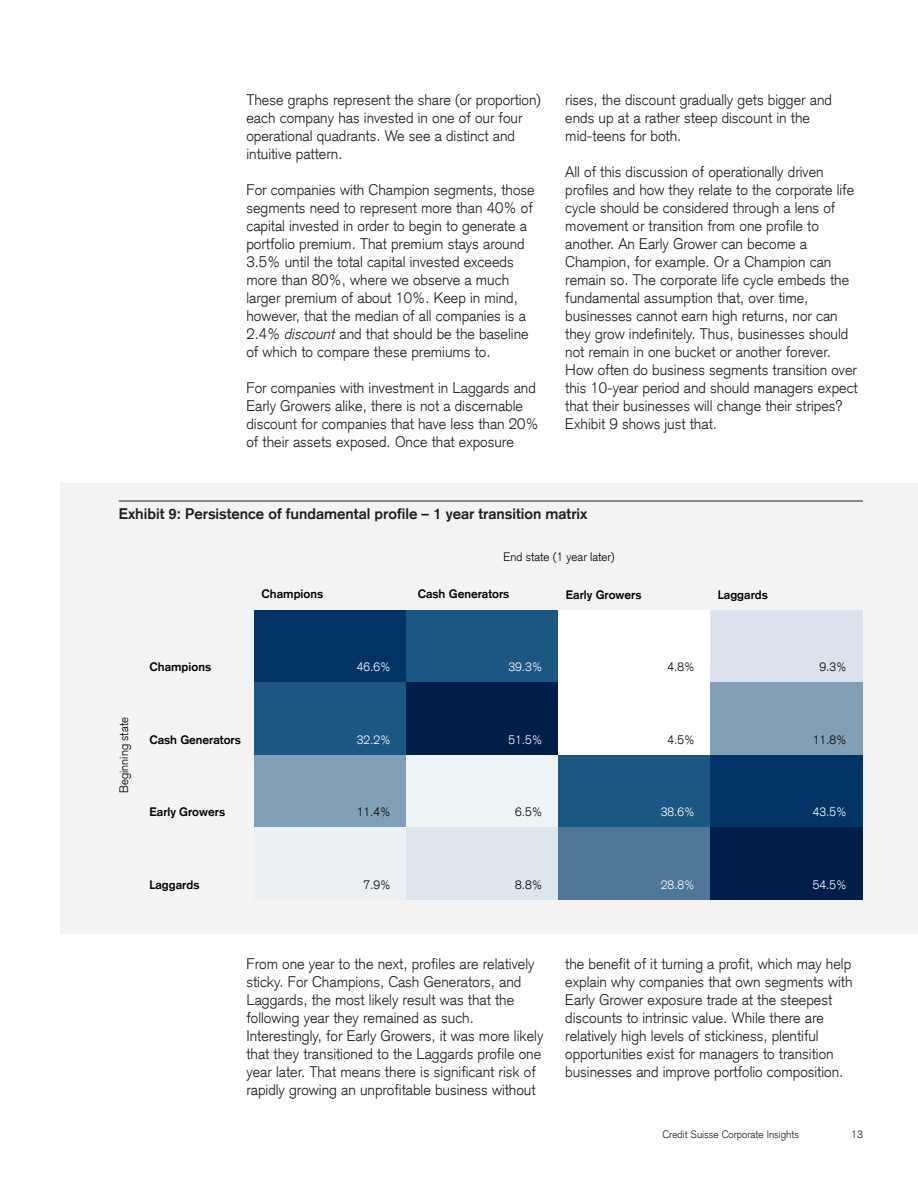
<style>
.page{position:relative;width:918px;height:1188px;background:#fff}
.page>*{position:absolute;margin:0;border:0;box-sizing:border-box;transform-origin:0 0}
.Body_Copy_Light{font:300 15px/18px "Credit Suisse Type";color:#231f20}
.Body_Copy_bold_-_rul{font:700 15px "Credit Suisse Type";color:#231f20}
.t1{font:700 12px "Credit Suisse Type";color:#040503}
.t2{font:300 12px "Credit Suisse Type";color:#040503}
.t3{font:300 12px "Credit Suisse Type";color:#fff}
.t4{font:300 10.5px "Credit Suisse Type";color:#231f20}
.s1{font-style:italic}
</style>
<div class="page">
<div style="left:60px;top:483px;width:858px;height:450px;background:#f2f3f4"></div>
<hr style="left:119px;top:501px;width:744px;height:1px;background:#231f20">
<div style="left:254px;top:610px;width:152px;height:73px;background:#003465"></div>
<div style="left:406px;top:610px;width:152px;height:73px;background:#1c5682"></div>
<div style="left:558px;top:610px;width:152px;height:73px;background:#fff"></div>
<div style="left:710px;top:610px;width:152px;height:73px;background:#dae3eb"></div>
<div style="left:254px;top:682px;width:152px;height:73px;background:#1c5682"></div>
<div style="left:406px;top:682px;width:152px;height:73px;background:#001e4a"></div>
<div style="left:558px;top:682px;width:152px;height:73px;background:#fff"></div>
<div style="left:710px;top:682px;width:152px;height:73px;background:#829fb5"></div>
<div style="left:254px;top:755px;width:152px;height:73px;background:#829fb5"></div>
<div style="left:406px;top:755px;width:152px;height:73px;background:#edf4f6"></div>
<div style="left:558px;top:755px;width:152px;height:73px;background:#1c5682"></div>
<div style="left:710px;top:755px;width:152px;height:73px;background:#003465"></div>
<div style="left:254px;top:827px;width:152px;height:73px;background:#e9eff2"></div>
<div style="left:406px;top:827px;width:152px;height:73px;background:#dce6ec"></div>
<div style="left:558px;top:827px;width:152px;height:73px;background:#4e7697"></div>
<div style="left:710px;top:827px;width:152px;height:73px;background:#001e4a"></div>
<p class="Body_Copy_Light" style="left:246px;top:91px;width:296px">These graphs represent the share (or proportion) each company has invested in one of our four operational quadrants. We see a distinct and intuitive pattern.</p>
<p class="Body_Copy_Light" style="left:246px;top:181px;width:290px">For companies with Champion segments, those segments need to represent more than 40% of capital invested in order to begin to generate a portfolio premium. That premium stays around 3.5% until the total capital invested exceeds more than 80%, where we observe a much larger premium of about 10%. Keep in mind, however, that the median of all companies is a 2.4% <span class="s1">discount</span> and that should be the baseline of which to compare these premiums to.</p>
<p class="Body_Copy_Light" style="left:246px;top:379px;width:294px">For companies with investment in Laggards and Early Growers alike, there is not a discernable discount for companies that have less than 20% of their assets exposed. Once that exposure</p>
<p class="Body_Copy_Light" style="left:565px;top:91px;width:268px">rises, the discount gradually gets bigger and ends up at a rather steep discount in the mid-teens for both.</p>
<p class="Body_Copy_Light" style="left:565px;top:163px;width:294px">All of this discussion of operationally driven profiles and how they relate to the corporate life cycle should be considered through a lens of movement or transition from one profile to another. An Early Grower can become a Champion, for example. Or a Champion can remain so. The corporate life cycle embeds the fundamental assumption that, over time, businesses cannot earn high returns, nor can they grow indefinitely. Thus, businesses should not remain in one bucket or another forever.<br>How often do business segments transition over this 10-year period and should managers expect that their businesses will change their stripes?<br>Exhibit 9 shows just that.</p>
<p class="Body_Copy_bold_-_rul" style="left:119px;top:505px;width:470px">Exhibit 9: Persistence of fundamental profile – 1 year transition matrix</p>
<p class="t2" style="left:503px;top:550px;width:113px">End state (1 year later)</p>
<p class="t1" style="left:262px;top:587px;width:63px">Champions</p>
<p class="t1" style="left:418px;top:587px;width:93px">Cash Generators</p>
<p class="t1" style="left:566px;top:587px;width:77px">Early Growers</p>
<p class="t1" style="left:718px;top:587px;width:51px">Laggards</p>
<p class="t2" style="left:117px;top:793px;width:77px;rotate:-90deg">Beginning state</p>
<p class="t1" style="left:150px;top:660px;width:63px">Champions</p>
<p class="t3" style="left:357px;top:660px;width:35px">46.6%</p>
<p class="t3" style="left:509px;top:660px;width:35px">39.3%</p>
<p class="t2" style="left:667px;top:660px;width:29px">4.8%</p>
<p class="t2" style="left:820px;top:660px;width:29px">9.3%</p>
<p class="t1" style="left:150px;top:732px;width:93px">Cash Generators</p>
<p class="t3" style="left:357px;top:732px;width:35px">32.2%</p>
<p class="t3" style="left:509px;top:732px;width:35px">51.5%</p>
<p class="t2" style="left:667px;top:732px;width:29px">4.5%</p>
<p class="t2" style="left:813px;top:732px;width:35px">11.8%</p>
<p class="t1" style="left:150px;top:805px;width:77px">Early Growers</p>
<p class="t2" style="left:357px;top:805px;width:35px">11.4%</p>
<p class="t2" style="left:515px;top:805px;width:29px">6.5%</p>
<p class="t3" style="left:661px;top:805px;width:35px">38.6%</p>
<p class="t3" style="left:813px;top:805px;width:35px">43.5%</p>
<p class="t1" style="left:150px;top:878px;width:51px">Laggards</p>
<p class="t2" style="left:364px;top:878px;width:29px">7.9%</p>
<p class="t2" style="left:515px;top:878px;width:29px">8.8%</p>
<p class="t3" style="left:661px;top:878px;width:35px">28.8%</p>
<p class="t3" style="left:813px;top:878px;width:35px">54.5%</p>
<p class="Body_Copy_Light" style="left:246px;top:955px;width:299px">From one year to the next, profiles are relatively sticky. For Champions, Cash Generators, and Laggards, the most likely result was that the following year they remained as such.<br>Interestingly, for Early Growers, it was more likely that they transitioned to the Laggards profile one year later. That means there is significant risk of rapidly growing an unprofitable business without</p>
<p class="Body_Copy_Light" style="left:565px;top:955px;width:289px">the benefit of it turning a profit, which may help explain why companies that own segments with Early Grower exposure trade at the steepest discounts to intrinsic value. While there are relatively high levels of stickiness, plentiful opportunities exist for managers to transition businesses and improve portfolio composition.</p>
<p class="t4" style="left:662px;top:1129px;width:138px">Credit Suisse Corporate Insights</p>
<p class="t4" style="left:851px;top:1129px;width:13px">13</p>
</div>
